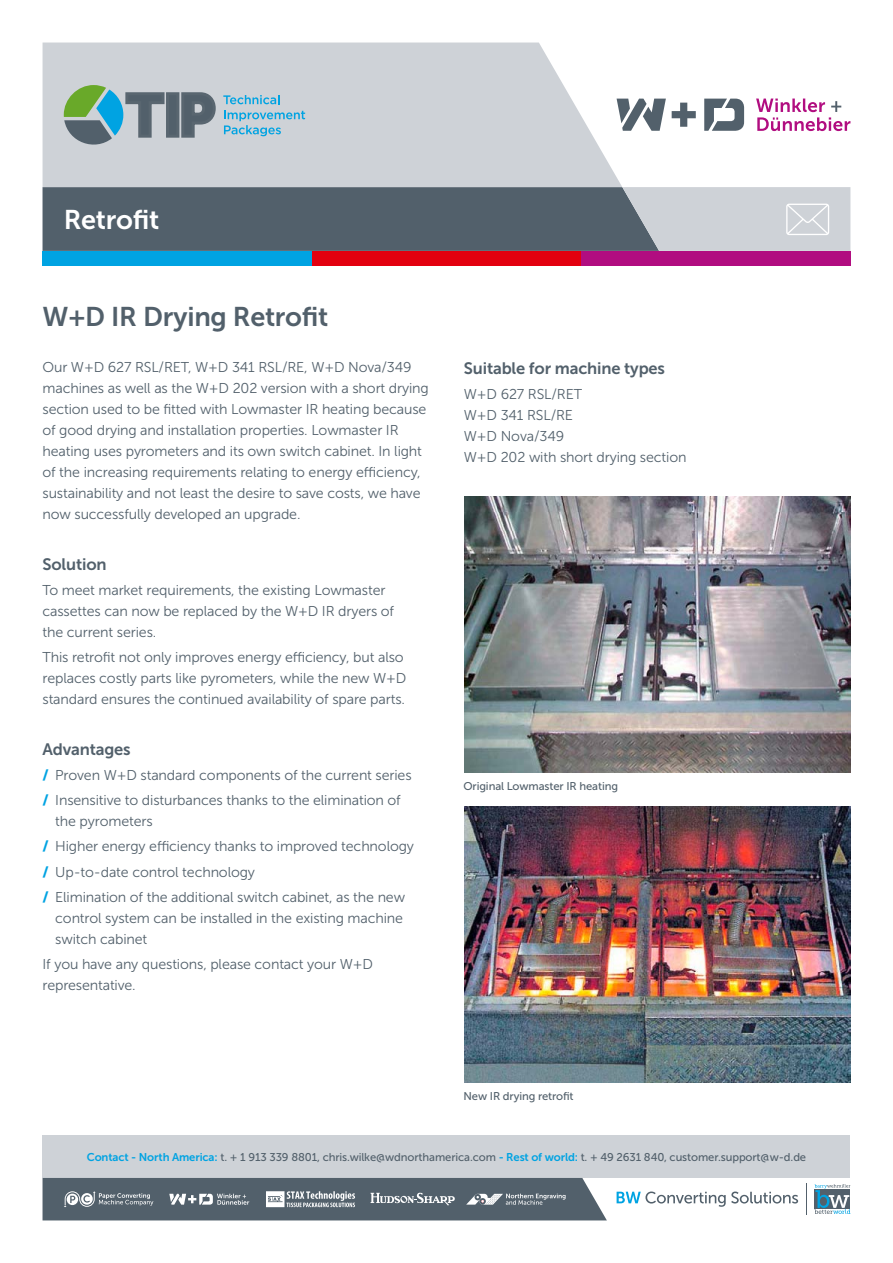
<style>
.page{position:relative;width:893px;height:1263px;background:#fff}
.page>*{position:absolute;margin:0;border:0;box-sizing:border-box;transform-origin:0 0}
.t1{font:27px "Museo Sans 700";letter-spacing:-.01em;color:#52606b}
.t2{font:27px "Museo Sans 700";letter-spacing:-.01em;color:#fff}
.t3{font:16.5px "Museo Sans 700";letter-spacing:-.01em;color:#52606b}
.t4{font:14.25px/21px "Museo Sans 300";letter-spacing:-.01em;color:#52606b}
.t5{font:11.25px "Museo Sans 500";letter-spacing:-.01em;color:#52606b}
.s1{font-family:"Museo Sans 900";color:#00a3e2}
.s2{font-family:"Museo Sans 700";color:#00a3e2}
</style>
<div class="page">
<div style="left:43px;top:1135px;width:807px;height:43px;background:#ced2d7"></div>
<svg style="left:43px;top:1178px;width:564px;height:42px;background:#64707a"></svg>
<svg style="left:617px;top:1191px;width:181px;height:16px"></svg>
<svg style="left:814px;top:1184px;width:36px;height:30px"></svg>
<hr style="left:806px;top:1183px;width:1px;height:32px;background:#52606b">
<svg style="left:43px;top:43px;width:579px;height:144px;background:#d1d5da"></svg>
<div style="left:43px;top:251px;width:269px;height:15px;background:#00a3e2"></div>
<div style="left:312px;top:251px;width:269px;height:15px;background:#e3000f"></div>
<div style="left:581px;top:251px;width:269px;height:15px;background:#b10d80"></div>
<svg style="left:223px;top:95px;width:56px;height:9px"></svg>
<svg style="left:224px;top:110px;width:81px;height:26px;background:#9fc7d9"></svg>
<svg style="left:64px;top:85px;width:102px;height:67px;background:#8caba7"></svg>
<div style="left:166px;top:92px;width:13px;height:46px;background:#52606b"></div>
<svg style="left:180px;top:91px;width:37px;height:48px;background:#808b93"></svg>
<svg style="left:756px;top:99px;width:94px;height:32px"></svg>
<svg style="left:672px;top:103px;width:24px;height:24px"></svg>
<svg style="left:704px;top:99px;width:40px;height:32px"></svg>
<svg style="left:617px;top:99px;width:49px;height:32px"></svg>
<svg style="left:43px;top:187px;width:807px;height:64px;background:#727e87"></svg>
<img style="left:464px;top:496px;width:386px;height:276px">
<img style="left:464px;top:806px;width:386px;height:277px">
<h1 class="t2" style="left:64px;top:205px;width:97px">Retrofit</h1>
<h1 class="t1" style="left:43px;top:302px;width:287px">W+D IR Drying Retrofit</h1>
<p class="t4" style="left:43px;top:357px;width:388px">Our W+D 627 RSL/RET, W+D 341 RSL/RE, W+D Nova/349 machines as well as the W+D 202 version with a short drying section used to be fitted with Lowmaster IR heating because of good drying and installation properties. Lowmaster IR heating uses pyrometers and its own switch cabinet. In light of the increasing requirements relating to energy efficiency, sustainability and not least the desire to save costs, we have now successfully developed an upgrade.</p>
<p class="t3" style="left:43px;top:555px;width:66px">Solution</p>
<p class="t4" style="left:43px;top:580px;width:353px">To meet market requirements, the existing Lowmaster cassettes can now be replaced by the W+D IR dryers of the current series.</p>
<p class="t4" style="left:43px;top:647px;width:365px">This retrofit not only improves energy efficiency, but also replaces costly parts like pyrometers, while the new W+D standard ensures the continued availability of spare parts.</p>
<p class="t3" style="left:43px;top:740px;width:90px">Advantages</p>
<p class="t4" style="left:43px;top:762px;width:371px;line-height:25.2px"><span class="s1">/</span> Proven W+D standard components of the current series <span class="s1">/</span> Insensitive to disturbances thanks to the elimination of</p>
<p class="t4" style="left:43px;top:809px;width:373px;line-height:25.2px;text-indent:13px">the pyrometers<br><span class="s1">/</span> Higher energy efficiency thanks to improved technology <span class="s1">/</span> Up-to-date control technology<br><span class="s1">/</span> Elimination of the additional switch cabinet, as the new</p>
<p class="t4" style="left:55px;top:908px;width:349px">control system can be installed in the existing machine switch cabinet</p>
<p class="t4" style="left:43px;top:954px;width:332px">If you have any questions, please contact your W+D representative.</p>
<p class="t3" style="left:464px;top:359px;width:203px">Suitable for machine types</p>
<p class="t4" style="left:464px;top:384px;width:224px">W+D 627 RSL/RET<br>W+D 341 RSL/RE<br>W+D Nova/349<br>W+D 202 with short drying section</p>
<p class="t5" style="left:463px;top:779px;width:156px">Original Lowmaster IR heating</p>
<p class="t5" style="left:463px;top:1090px;width:112px">New IR drying retrofit</p>
<p class="t5" style="left:87px;top:1151px;width:721px"><span class="s2">Contact - North America:</span> t. + 1 913 339 8801, chris.wilke@wdnorthamerica.com <span class="s2">- Rest of world:</span> t. + 49 2631 840, customer.support@w-d.de</p>
</div>
